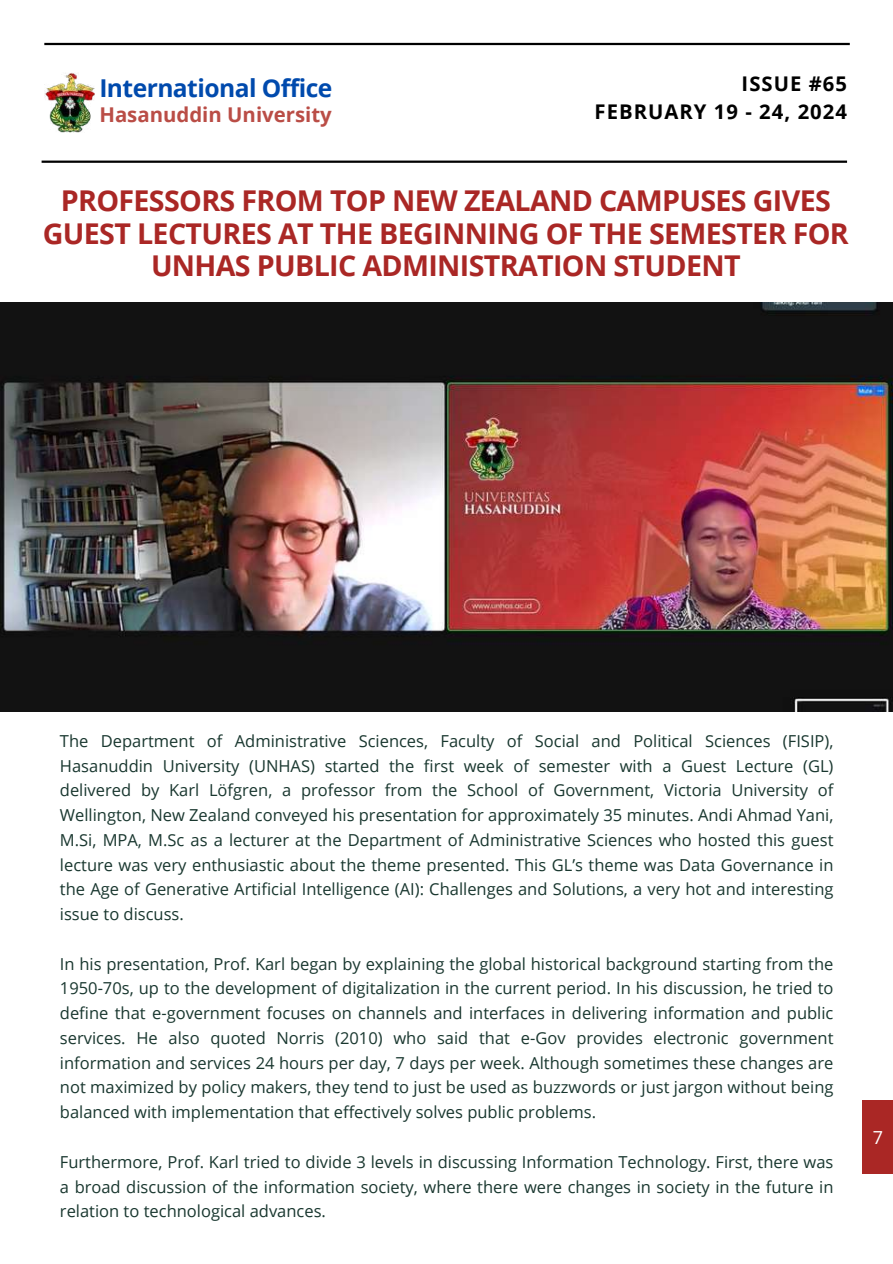
<style>
.page{position:relative;width:893px;height:1264px;background:#fff}
.page>*{position:absolute;margin:0;border:0;box-sizing:border-box;transform-origin:0 0}
.t1{font:700 28.65px/32.2px "Open Sans";letter-spacing:-.02em;color:#aa2725;text-align:center}
.t2{font:700 24.6px "Open Sans";letter-spacing:-.02em;color:#004aad}
.t3{font:700 20.4px "Open Sans";color:#ba4d46}
.t4{font:700 20.25px/28.2px "Open Sans";letter-spacing:.05em;color:#000;text-align:right}
.t5{font:18px "Open Sans";color:#fff}
.t6{font:16.5px/24.8px "Open Sans";color:#19372f;text-align:justify}
</style>
<div class="page">
<div style="left:862px;top:1100px;width:30px;height:74px;background:#aa2725"></div>
<img style="left:0;top:302px;width:892px;height:409px">
<img style="left:44px;top:73px;width:51px;height:60px">
<hr style="left:44px;top:43px;width:805px;height:2px;background:#000">
<hr style="left:42px;top:160px;width:805px;height:3px;background:#000">
<h2 class="t2" style="left:99px;top:71px;width:235px">International Office</h2>
<p class="t3" style="left:99px;top:100px;width:234px">Hasanuddin University</p>
<p class="t4" style="left:594px;top:69px;width:254px">ISSUE #65<br>FEBRUARY 19 - 24, 2024</p>
<h1 class="t1" style="left:43px;top:184px;width:807px">PROFESSORS FROM TOP NEW ZEALAND CAMPUSES GIVES<br>GUEST LECTURES AT THE BEGINNING OF THE SEMESTER FOR<br>UNHAS PUBLIC ADMINISTRATION STUDENT</h1>
<p class="t6" style="left:60px;top:728px;width:775px">The Department of Administrative Sciences, Faculty of Social and Political Sciences (FISIP), Hasanuddin University (UNHAS) started the first week of semester with a Guest Lecture (GL) delivered by Karl Löfgren, a professor from the School of Government, Victoria University of Wellington, New Zealand conveyed his presentation for approximately 35 minutes. Andi Ahmad Yani, M.Si, MPA, M.Sc as a lecturer at the Department of Administrative Sciences who hosted this guest lecture was very enthusiastic about the theme presented. This GL’s theme was Data Governance in the Age of Generative Artificial Intelligence (AI): Challenges and Solutions, a very hot and interesting issue to discuss.</p>
<p class="t6" style="left:60px;top:950px;width:775px">In his presentation, Prof. Karl began by explaining the global historical background starting from the 1950-70s, up to the development of digitalization in the current period. In his discussion, he tried to define that e-government focuses on channels and interfaces in delivering information and public services. He also quoted Norris (2010) who said that e-Gov provides electronic government information and services 24 hours per day, 7 days per week. Although sometimes these changes are not maximized by policy makers, they tend to just be used as buzzwords or just jargon without being balanced with implementation that effectively solves public problems.</p>
<p class="t6" style="left:60px;top:1148px;width:775px">Furthermore, Prof. Karl tried to divide 3 levels in discussing Information Technology. First, there was a broad discussion of the information society, where there were changes in society in the future in relation to technological advances.</p>
<p class="t5" style="left:872px;top:1124px;width:12px">7</p>
</div>
